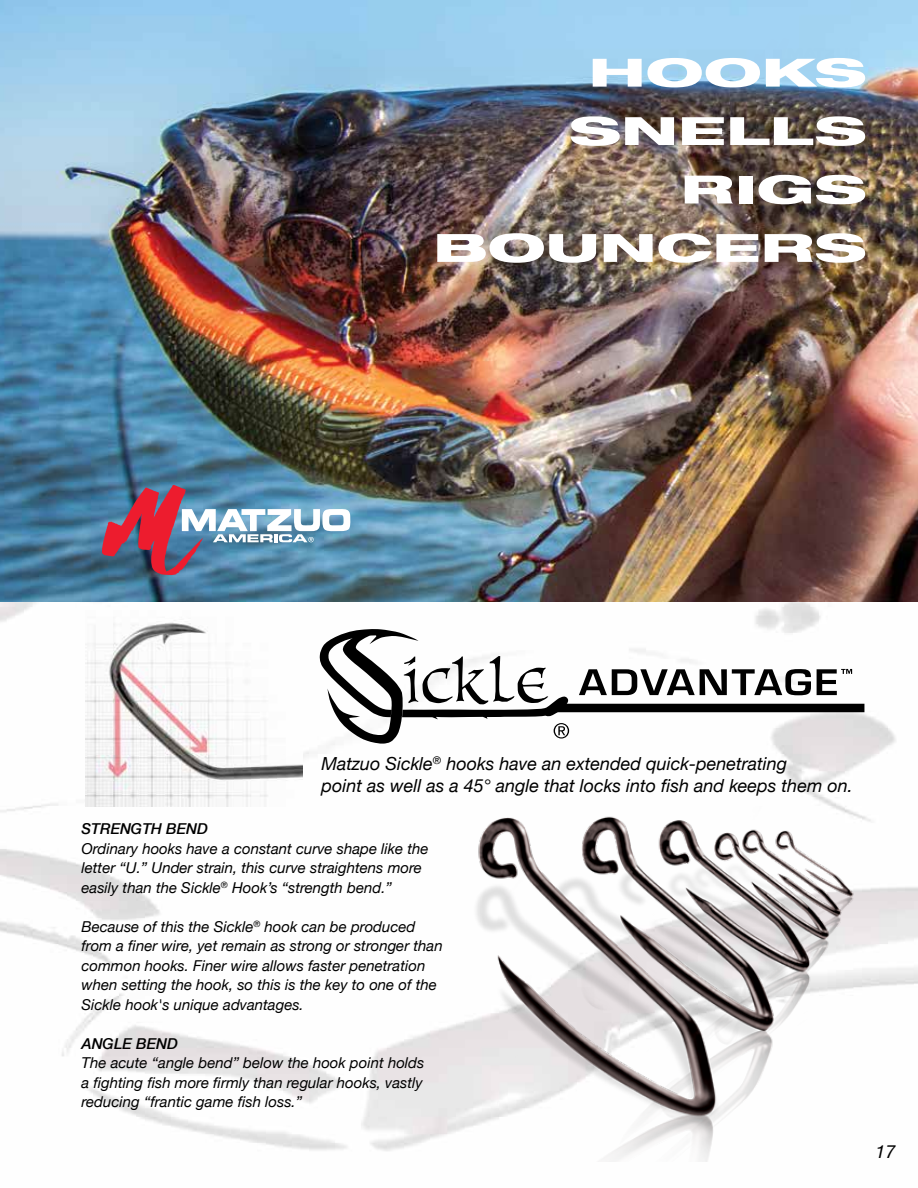
<style>
.page{position:relative;width:918px;height:1188px;background:#fff}
.page>*{position:absolute;margin:0;border:0;box-sizing:border-box;transform-origin:0 0}
.t1{font:800 expanded 39px/58.5px "Helvetica Neue LT Std";letter-spacing:-.005em;color:#fff;text-align:right;scale:1.5 1}
.t2{font:italic 18px/21.6px "Helvetica Neue";color:#000}
.t3{font:italic 15px/19.5px "Helvetica Neue";color:#000}
.t4{font:italic 500 15px "Helvetica Neue";color:#000}
</style>
<div class="page">
<img style="left:0;top:601px;width:918px;height:550px">
<img style="left:459px;top:807px;width:402px;height:355px">
<svg style="left:319px;top:629px;width:545px;height:115px"></svg>
<img style="left:85px;top:610px;width:218px;height:197px">
<img style="left:0;top:0;width:918px;height:601px">
<svg style="left:102px;top:485px;width:248px;height:90px;background:#7f859f"></svg>
<h1 class="t1" style="left:433px;top:42px;width:290px">HOOKS<br>SNELLS<br>RIGS<br>BOUNCERS</h1>
<p class="t2" style="left:321px;top:753px;width:533px">Matzuo Sickle<sup>®</sup> hooks have an extended quick-penetrating<br>point as well as a 45° angle that locks into fish and keeps them on.</p>
<p class="t4" style="left:82px;top:816px;width:128px">STRENGTH BEND</p>
<p class="t3" style="left:82px;top:838px;width:348px">Ordinary hooks have a constant curve shape like the letter “U.” Under strain, this curve straightens more easily than the Sickle<sup>®</sup> Hook’s “strength bend.”</p>
<p class="t3" style="left:82px;top:916px;width:363px">Because of this the Sickle<sup>®</sup> hook can be produced from a finer wire, yet remain as strong or stronger than common hooks. Finer wire allows faster penetration when setting the hook, so this is the key to one of the Sickle hook's unique advantages.</p>
<p class="t4" style="left:82px;top:1030px;width:98px">ANGLE BEND</p>
<p class="t3" style="left:82px;top:1053px;width:344px;text-align:justify">The acute “angle bend” below the hook point holds a fighting fish more firmly than regular hooks, vastly reducing “frantic game fish loss.”</p>
<p class="t2" style="left:876px;top:1140px;width:22px">17</p>
</div>
